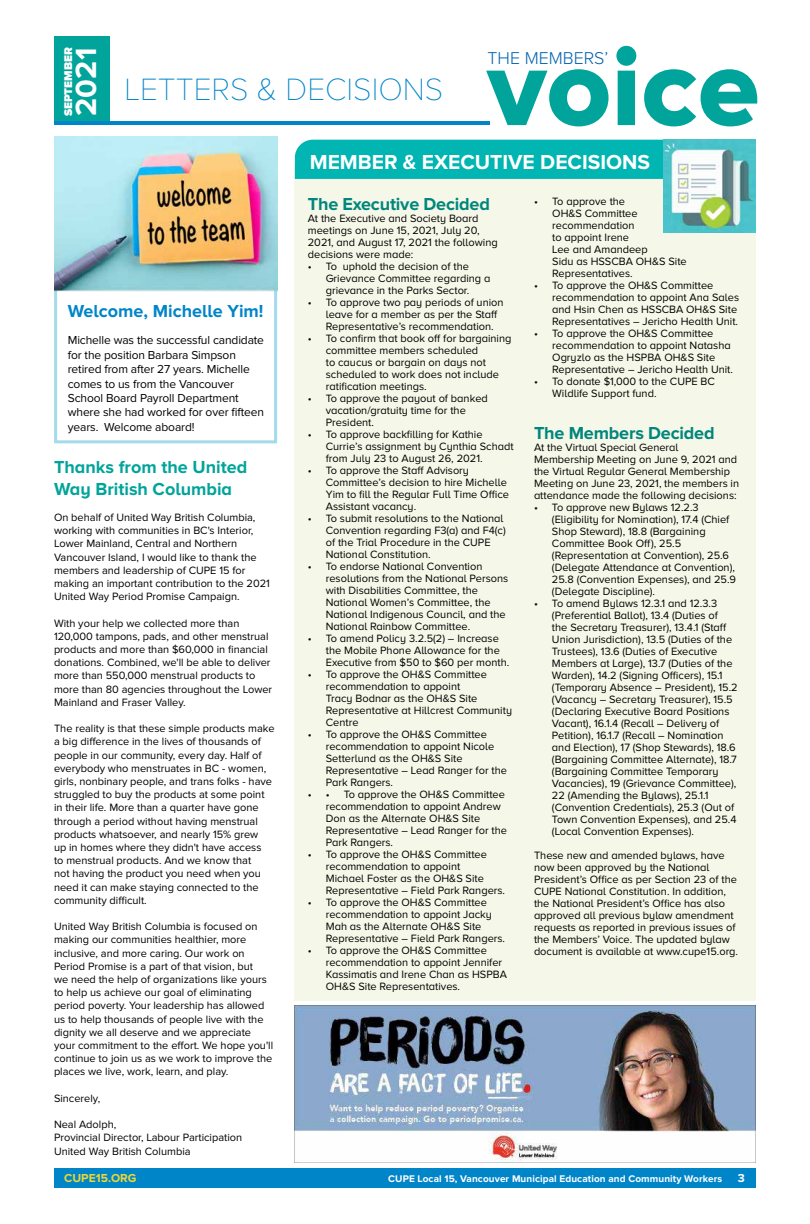
<style>
.page{position:relative;width:810px;height:1224px;background:#fff}
.page>*{position:absolute;margin:0;border:0;box-sizing:border-box;transform-origin:0 0}
.t1{font:112.8px "Proxima Nova A Extrabld";color:#00a49a}
.t2{font:100 32px "Proxima Nova A";color:#0085c9}
.t3{font:700 30.3px "Proxima Nova A";color:#fff}
.t4{font:700 21px "Proxima Nova A";color:#fff}
.t5{font:700 18px/21.6px "Proxima Nova A";color:#00a49a}
.t6{font:700 18px "Proxima Nova A";letter-spacing:-.01em;color:#00867c}
.t7{font:700 18px "Proxima Nova A";color:#0085c9}
.t8{font:300 17.7px "Proxima Nova A";color:#0061ad}
.t9{font:12px/14.4px "Proxima Nova";letter-spacing:-.01em;color:#000}
.t10{font:700 12px "Proxima Nova";color:#eed636}
.t11{font:700 12px "Proxima Nova A";color:#fff}
.t12{font:900 11.6px "Proxima Nova A";color:#fff}
.t13{font:11px/12px "Proxima Nova A";color:#000}
.t14{font:11px/13.2px "Proxima Nova";color:#000}
.t15{font:700 10px "Proxima Nova";letter-spacing:.01em;color:#fff}
</style>
<div class="page">
<div style="left:54px;top:1169px;width:702px;height:19px;background:#0085c9"></div>
<div style="left:54px;top:36px;width:55px;height:86px;background:#00a49a"></div>
<hr style="left:54px;top:121px;width:436px;height:4px;background:#0085c9">
<div style="left:54px;top:282px;width:223px;height:161px;border:3px solid #a2dcec"></div>
<div style="left:294px;top:166px;width:462px;height:835px;background:#f5f8e8"></div>
<div style="left:295px;top:140px;width:369px;height:39px;background:#00b5b2"></div>
<img style="left:664px;top:140px;width:92px;height:92px">
<img style="left:55px;top:137px;width:222px;height:201px">
<img style="left:294px;top:1006px;width:462px;height:157px">
<h1 class="t1" style="left:487px;top:22px;width:274px">voice</h1>
<p class="t12" style="left:62px;top:116px;width:71px;rotate:-90deg">SEPTEMBER</p>
<h3 class="t3" style="left:69px;top:116px;width:69px;rotate:-90deg">2021</h3>
<h3 class="t8" style="left:488px;top:48px;width:122px">THE MEMBERS’</h3>
<h2 class="t2" style="left:125px;top:72px;width:320px">LETTERS &amp; DECISIONS</h2>
<h3 class="t7" style="left:68px;top:301px;width:197px">Welcome, Michelle Yim!</h3>
<p class="t9" style="left:68px;top:333px;width:198px">Michelle was the successful candidate for the position Barbara Simpson retired from after 27 years. Michelle comes to us from the Vancouver School Board Payroll Department where she had worked for over fifteen years. Welcome aboard!</p>
<h3 class="t5" style="left:54px;top:456px;width:195px">Thanks from the United<br>Way British Columbia</h3>
<p class="t14" style="left:54px;top:511px;width:217px">On behalf of United Way British Columbia, working with communities in BC's Interior, Lower Mainland, Central and Northern Vancouver Island, I would like to thank the members and leadership of CUPE 15 for making an important contribution to the 2021<br>United Way Period Promise Campaign.</p>
<p class="t14" style="left:54px;top:616px;width:220px">With your help we collected more than 120,000 tampons, pads, and other menstrual products and more than $60,000 in financial donations. Combined, we'll be able to deliver more than 550,000 menstrual products to more than 80 agencies throughout the Lower Mainland and Fraser Valley.</p>
<p class="t14" style="left:54px;top:722px;width:222px">The reality is that these simple products make a big difference in the lives of thousands of people in our community, every day. Half of everybody who menstruates in BC - women, girls, nonbinary people, and trans folks - have struggled to buy the products at some point in their life. More than a quarter have gone through a period without having menstrual products whatsoever, and nearly 15% grew<br>up in homes where they didn't have access<br>to menstrual products. And we know that<br>not having the product you need when you need it can make staying connected to the community difficult.</p>
<p class="t14" style="left:54px;top:920px;width:221px">United Way British Columbia is focused on making our communities healthier, more inclusive, and more caring. Our work on Period Promise is a part of that vision, but<br>we need the help of organizations like yours to help us achieve our goal of eliminating period poverty. Your leadership has allowed us to help thousands of people live with the dignity we all deserve and we appreciate your commitment to the effort. We hope you'll continue to join us as we work to improve the places we live, work, learn, and play.</p>
<p class="t14" style="left:54px;top:1092px;width:48px">Sincerely,</p>
<p class="t14" style="left:54px;top:1118px;width:190px">Neal Adolph,<br>Provincial Director, Labour Participation<br>United Way British Columbia</p>
<h3 class="t4" style="left:310px;top:150px;width:342px">MEMBER &amp; EXECUTIVE DECISIONS</h3>
<h3 class="t6" style="left:308px;top:194px;width:184px">The Executive Decided</h3>
<p class="t13" style="left:308px;top:212px;width:191px">At the Executive and Society Board meetings on June 15, 2021, July 20,<br>2021, and August 17, 2021 the following decisions were made:</p>
<p class="t13" style="left:326px;top:260px;width:166px;text-indent:-18px">• To uphold the decision of the<br>Grievance Committee regarding a grievance in the Parks Sector.</p>
<p class="t13" style="left:326px;top:296px;width:179px;text-indent:-18px">• To approve two pay periods of union leave for a member as per the Staff<br>Representative’s recommendation.</p>
<p class="t13" style="left:326px;top:332px;width:187px;text-indent:-18px">• To confirm that book off for bargaining committee members scheduled<br>to caucus or bargain on days not scheduled to work does not include ratification meetings.</p>
<p class="t13" style="left:326px;top:392px;width:164px;text-indent:-18px">• To approve the payout of banked vacation/gratuity time for the<br>President.</p>
<p class="t13" style="left:326px;top:428px;width:189px;text-indent:-18px">• To approve backfilling for Kathie<br>Currie’s assignment by Cynthia Schadt from July 23 to August 26, 2021.</p>
<p class="t13" style="left:326px;top:464px;width:185px;text-indent:-18px">• To approve the Staff Advisory<br>Committee’s decision to hire Michelle<br>Yim to fill the Regular Full Time Office<br>Assistant vacancy.</p>
<p class="t13" style="left:326px;top:512px;width:182px;text-indent:-18px">• To submit resolutions to the National Convention regarding F3(a) and F4(c) of the Trial Procedure in the CUPE National Constitution.</p>
<p class="t13" style="left:326px;top:560px;width:184px;text-indent:-18px">• To endorse National Convention resolutions from the National Persons with Disabilities Committee, the National Women’s Committee, the National Indigenous Council, and the National Rainbow Committee.</p>
<p class="t13" style="left:326px;top:632px;width:185px;text-indent:-18px">• To amend Policy 3.2.5(2) – Increase the Mobile Phone Allowance for the<br>Executive from $50 to $60 per month.</p>
<p class="t13" style="left:326px;top:668px;width:188px;text-indent:-18px">• To approve the OH&amp;S Committee recommendation to appoint<br>Tracy Bodnar as the OH&amp;S Site<br>Representative at Hillcrest Community<br>Centre</p>
<p class="t13" style="left:326px;top:728px;width:183px;text-indent:-18px">• To approve the OH&amp;S Committee recommendation to appoint Nicole<br>Setterlund as the OH&amp;S Site<br>Representative – Lead Ranger for the<br>Park Rangers.</p>
<p class="t13" style="left:308px;top:788px;width:23px">• •</p>
<p class="t13" style="left:326px;top:788px;width:183px;text-indent:18px">To approve the OH&amp;S Committee recommendation to appoint Andrew<br>Don as the Alternate OH&amp;S Site<br>Representative – Lead Ranger for the<br>Park Rangers.</p>
<p class="t13" style="left:326px;top:848px;width:181px;text-indent:-18px">• To approve the OH&amp;S Committee recommendation to appoint<br>Michael Foster as the OH&amp;S Site<br>Representative – Field Park Rangers.</p>
<p class="t13" style="left:326px;top:896px;width:181px;text-indent:-18px">• To approve the OH&amp;S Committee recommendation to appoint Jacky<br>Mah as the Alternate OH&amp;S Site<br>Representative – Field Park Rangers.</p>
<p class="t13" style="left:326px;top:944px;width:183px;text-indent:-18px">• To approve the OH&amp;S Committee recommendation to appoint Jennifer<br>Kassimatis and Irene Chan as HSPBA<br>OH&amp;S Site Representatives.</p>
<p class="t13" style="left:552px;top:195px;width:136px;text-indent:-18px">• To approve the<br>OH&amp;S Committee recommendation<br>to appoint Irene<br>Lee and Amandeep<br>Sidu as HSSCBA OH&amp;S Site<br>Representatives.</p>
<p class="t13" style="left:552px;top:279px;width:188px;text-indent:-18px">• To approve the OH&amp;S Committee recommendation to appoint Ana Sales and Hsin Chen as HSSCBA OH&amp;S Site Representatives – Jericho Health Unit.</p>
<p class="t13" style="left:552px;top:327px;width:182px;text-indent:-18px">• To approve the OH&amp;S Committee recommendation to appoint Natasha Ogryzlo as the HSPBA OH&amp;S Site Representative – Jericho Health Unit.</p>
<p class="t13" style="left:552px;top:375px;width:164px;text-indent:-18px">• To donate $1,000 to the CUPE BC<br>Wildlife Support fund.</p>
<h3 class="t6" style="left:534px;top:422px;width:182px">The Members Decided</h3>
<p class="t13" style="left:534px;top:441px;width:207px">At the Virtual Special General Membership Meeting on June 9, 2021 and the Virtual Regular General Membership Meeting on June 23, 2021, the members in attendance made the following decisions:</p>
<p class="t13" style="left:552px;top:501px;width:186px;text-indent:-18px">• To approve new Bylaws 12.2.3 (Eligibility for Nomination), 17.4 (Chief Shop Steward), 18.8 (Bargaining Committee Book Off), 25.5 (Representation at Convention), 25.6 (Delegate Attendance at Convention), 25.8 (Convention Expenses), and 25.9 (Delegate Discipline).</p>
<p class="t13" style="left:552px;top:597px;width:187px;text-indent:-18px">• To amend Bylaws 12.3.1 and 12.3.3 (Preferential Ballot), 13.4 (Duties of<br>the Secretary Treasurer), 13.4.1 (Staff Union Jurisdiction), 13.5 (Duties of the Trustees), 13.6 (Duties of Executive Members at Large), 13.7 (Duties of the Warden), 14.2 (Signing Officers), 15.1 (Temporary Absence – President), 15.2 (Vacancy – Secretary Treasurer), 15.5 (Declaring Executive Board Positions Vacant), 16.1.4 (Recall – Delivery of Petition), 16.1.7 (Recall – Nomination and Election), 17 (Shop Stewards), 18.6 (Bargaining Committee Alternate), 18.7 (Bargaining Committee Temporary Vacancies), 19 (Grievance Committee), 22 (Amending the Bylaws), 25.1.1 (Convention Credentials), 25.3 (Out of Town Convention Expenses), and 25.4 (Local Convention Expenses).</p>
<p class="t13" style="left:534px;top:849px;width:206px">These new and amended bylaws, have now been approved by the National President’s Office as per Section 23 of the CUPE National Constitution. In addition, the National President’s Office has also approved all previous bylaw amendment requests as reported in previous issues of the Members’ Voice. The updated bylaw document is available at www.cupe15.org.</p>
<p class="t10" style="left:64px;top:1171px;width:74px">CUPE15.ORG</p>
<p class="t15" style="left:388px;top:1173px;width:335px">CUPE Local 15, Vancouver Municipal Education and Community Workers</p>
<p class="t11" style="left:738px;top:1171px;width:9px">3</p>
</div>
